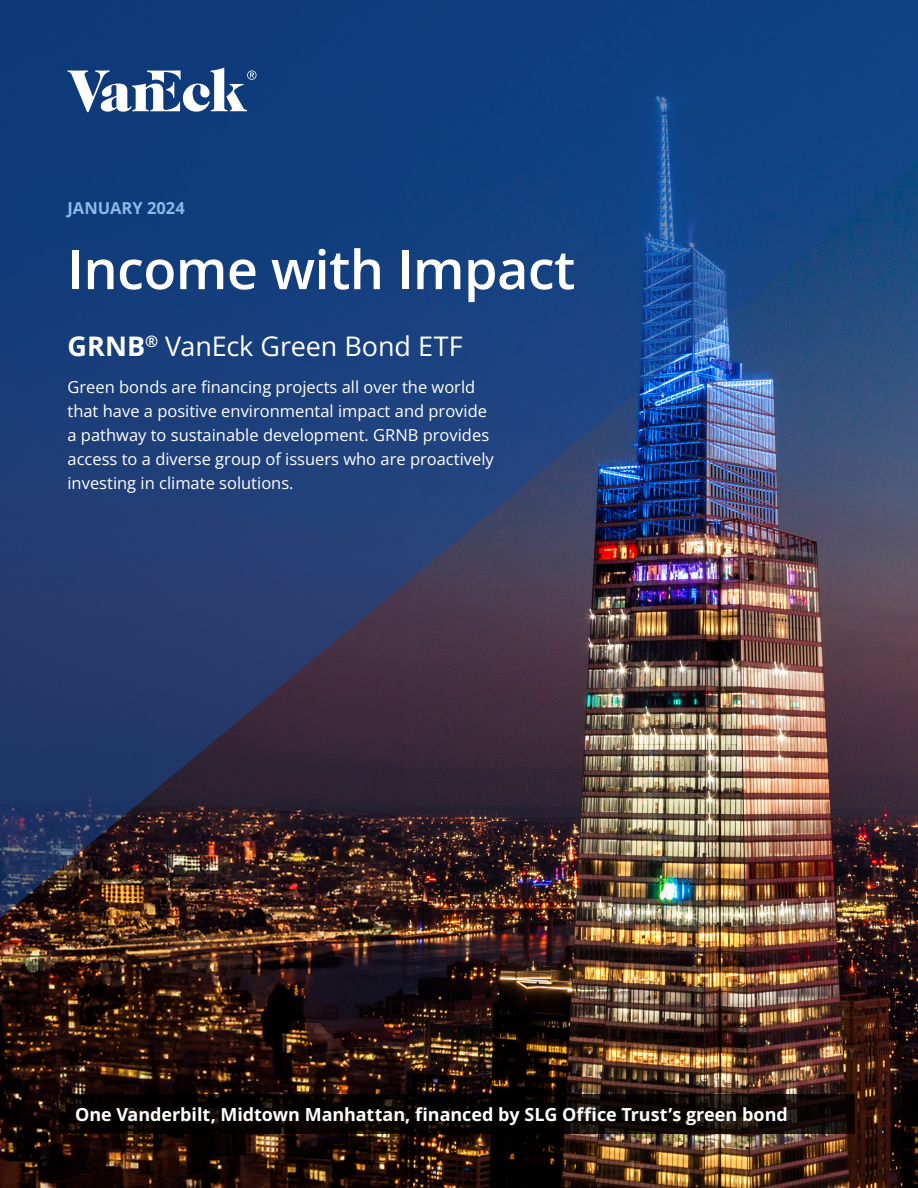
<style>
.page{position:relative;width:918px;height:1188px;background:#fff}
.page>*{position:absolute;margin:0;border:0;box-sizing:border-box;transform-origin:0 0}
.Header_1{font:600 54px "Open Sans";letter-spacing:-.01em;color:#fff}
.t1{font:27px "Open Sans";letter-spacing:-.005em;color:#fff}
.t2{font:700 18px "Open Sans";letter-spacing:-.005em;color:#fff}
.Body_Copy{font:16.5px/24px "Open Sans";color:#fff}
.Disclosure{font:700 16.5px "Open Sans";color:#8cb9e9}
.s1{font-weight:700}
</style>
<div class="page">
<img style="left:0;top:918px;width:918px;height:270px">
<svg style="left:60px;top:1095px;width:795px;height:39px;fill:#070201"></svg>
<img style="left:0;top:0;width:918px;height:918px">
<svg style="left:68px;top:68px;width:189px;height:44px"></svg>
<p class="Disclosure" style="left:68px;top:197px;width:119px">JANUARY 2024</p>
<p class="Header_1" style="left:68px;top:233px;width:509px">Income with Impact</p>
<p class="t1" style="left:68px;top:328px;width:397px"><span class="s1">GRNB</span><sup>®</sup> VanEck Green Bond ETF</p>
<p class="Body_Copy" style="left:68px;top:374px;width:428px">Green bonds are financing projects all over the world that have a positive environmental impact and provide a pathway to sustainable development. GRNB provides access to a diverse group of issuers who are proactively investing in climate solutions.</p>
<p class="t2" style="left:75px;top:1102px;width:714px">One Vanderbilt, Midtown Manhattan, financed by SLG Office Trust’s green bond</p>
</div>
